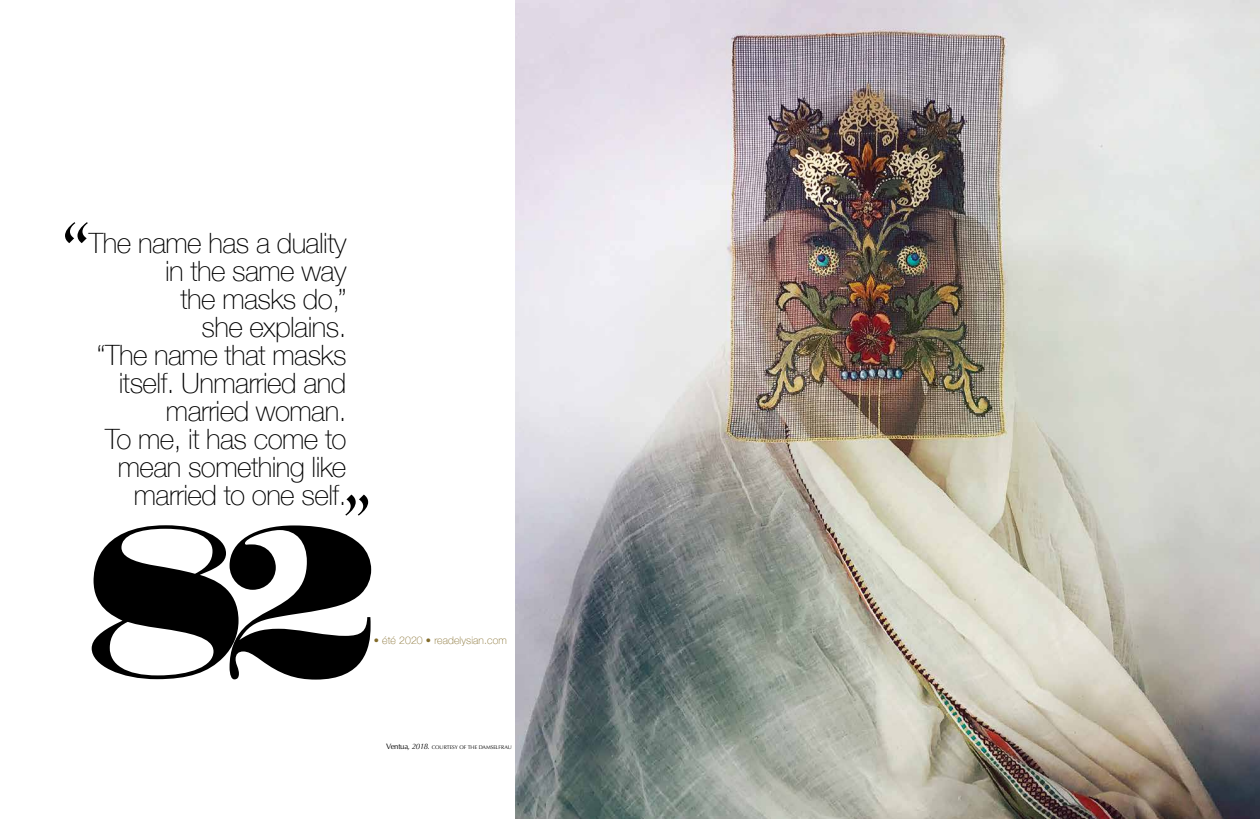
<style>
.page{position:relative;width:1260px;height:819px;background:#fff}
.page>*{position:absolute;margin:0;border:0;box-sizing:border-box;transform-origin:0 0}
.t1{font:208.25px "Falstaff";color:#000}
.t2{font:71.75px "Apple Chancery";color:#000}
.t3{font:100 28px/28px "Helvetica Neue";letter-spacing:-.02em;color:#000;text-align:right}
.t4{font:100 10.5px "Helvetica Neue";letter-spacing:.01em;color:#826b29}
.t5{font:5.25px "Optima";color:#000}
.s1{font-size:7.88px}
.s2{font-style:italic;font-size:7.88px}
</style>
<div class="page">
<img style="left:515px;top:0;width:745px;height:819px">
<h2 class="t2" style="left:58px;top:192px;width:29px">“</h2>
<p class="t3" style="left:89px;top:228px;width:259px">The name has a duality in the same way<br>the masks do,”<br>she explains.<br>“The name that masks itself. Unmarried and married woman.<br>To me, it has come to mean something like married to one self.</p>
<h1 class="t1" style="left:83px;top:477px;width:302px">82</h1>
<h2 class="t2" style="left:339px;top:464px;width:29px">”</h2>
<p class="t4" style="left:374px;top:632px;width:135px">• été 2020 • readelysian.com</p>
<p class="t5" style="left:386px;top:744px;width:127px"><span class="s1">Ventua</span><span class="s2">, 2018.</span> COURTESY OF THE DAMSELFRAU</p>
</div>
